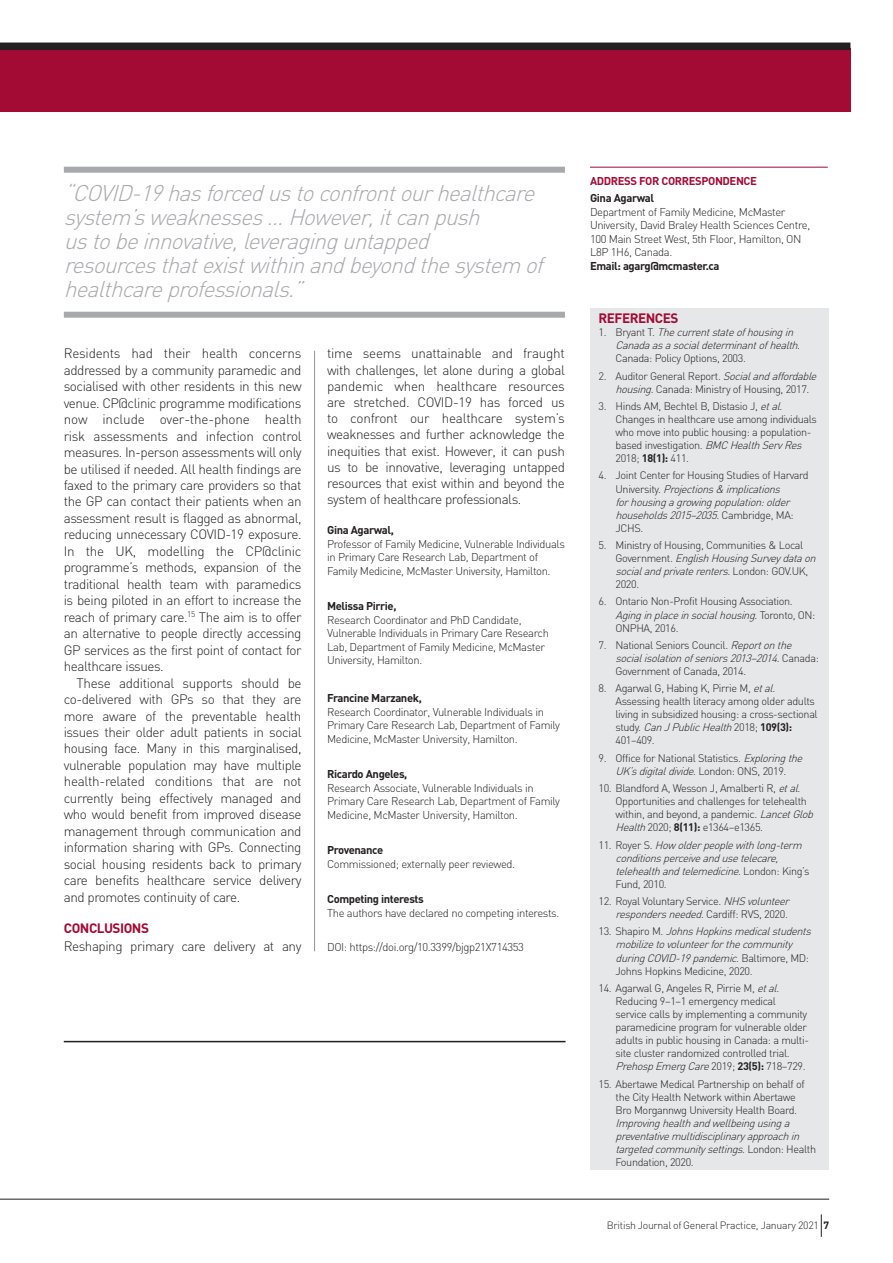
<style>
.page{position:relative;width:893px;height:1263px;background:#fff}
.page>*{position:absolute;margin:0;border:0;box-sizing:border-box;transform-origin:0 0}
.t1{font:italic 300 22.5px/24px "DIN";color:#a8a9ad}
.t2{font:300 13.5px/16.5px "DIN";letter-spacing:-.035em;color:#231f20;text-align:justify}
.t3{font:700 13.5px "DIN";letter-spacing:-.035em;color:#a30a34}
.t4{font:300 11.25px/13.5px "DIN";letter-spacing:-.035em;color:#231f20}
.t5{font:700 11.25px "DIN";letter-spacing:-.035em;color:#231f20}
.t6{font:700 11.25px "DIN";letter-spacing:-.035em;color:#a30a34}
.t7{font:300 10.8px/13px "DIN";letter-spacing:-.035em;color:#231f20}
.t8{font:italic 300 10.8px/13px "DIN";color:#231f20}
.t9{font:300 10.5px "DIN";letter-spacing:-.025em;color:#231f20}
.s1{font-style:normal}
.s2{font-style:italic}
.s3{font-weight:700}
</style>
<div class="page">
<div style="left:0;top:48px;width:850px;height:64px;background:#a30a34"></div>
<div style="left:0;top:43px;width:850px;height:7px;background:#231f20"></div>
<hr style="left:314px;top:351px;width:1px;height:600px;background:#939598">
<hr style="left:590px;top:167px;width:238px;height:1px;background:#a30a34">
<div style="left:590px;top:308px;width:238px;height:861px;background:#e6e7e9"></div>
<hr style="left:0;top:1199px;width:829px;height:1px;background:#231f20">
<svg style="left:821px;top:1214px;width:1px;height:23px"></svg>
<div style="left:64px;top:312px;width:501px;height:6px;background:#a8a9ad"></div>
<div style="left:64px;top:167px;width:501px;height:6px;background:#a8a9ad"></div>
<hr style="left:64px;top:1041px;width:502px;height:1px;background:#231f20">
<h1 class="t1" style="left:64px;top:181px;width:488px">“COVID-19hasforcedustoconfrontourhealthcare system’sweaknesses… However,itcanpush ustobeinnovative,leveraginguntapped resourcesthatexistwithinandbeyondthesystem of healthcareprofessionals.”</h1>
<p class="t2" style="left:64px;top:345px;width:239px">Residents had their health concerns addressed by a community paramedic and socialised with other residents in this new venue. CP@clinic programme modifications now include over-the-phone health risk assessments and infection control measures. In-person assessments will only be utilised if needed. All health findings are faxed to the primary care providers so that the GP can contact their patients when an assessment result is flagged as abnormal, reducing unnecessary COVID-19 exposure.<br>In the UK, modelling the CP@clinic programme’s methods, expansion of the traditional health team with paramedics is being piloted in an effort to increase the reach of primary care.<sup>15</sup> The aim is to offer an alternative to people directly accessing GP services as the first point of contact for healthcare issues.</p>
<p class="t2" style="left:64px;top:674px;width:239px;text-indent:13px">These additional supports should be co-delivered with GPs so that they are more aware of the preventable health issues their older adult patients in social housing face. Many in this marginalised, vulnerable population may have multiple health-related conditions that are not currently being effectively managed and who would benefit from improved disease management through communication and information sharing with GPs. Connecting social housing residents back to primary care benefits healthcare service delivery and promotes continuity of care.</p>
<p class="t3" style="left:64px;top:920px;width:87px">CONCLUSIONS</p>
<p class="t2" style="left:64px;top:938px;width:239px">Reshaping primary care delivery at any</p>
<p class="t2" style="left:327px;top:345px;width:239px">time seems unattainable and fraught with challenges, let alone during a global pandemic when healthcare resources are stretched. COVID-19 has forced us to confront our healthcare system’s weaknesses and further acknowledge the inequities that exist. However, it can push us to be innovative, leveraging untapped resources that exist within and beyond the system of healthcare professionals.</p>
<p class="t5" style="left:327px;top:523px;width:68px">Gina Agarwal,</p>
<p class="t4" style="left:327px;top:537px;width:239px">Professor of Family Medicine, Vulnerable Individuals in Primary Care Research Lab, Department of<br>Family Medicine, McMaster University, Hamilton.</p>
<p class="t5" style="left:327px;top:599px;width:71px">Melissa Pirrie,</p>
<p class="t4" style="left:327px;top:613px;width:223px">Research Coordinator and PhD Candidate, Vulnerable Individuals in Primary Care Research Lab, Department of Family Medicine, McMaster University, Hamilton.</p>
<p class="t5" style="left:327px;top:691px;width:96px">Francine Marzanek,</p>
<p class="t4" style="left:327px;top:705px;width:234px">Research Coordinator, Vulnerable Individuals in<br>Primary Care Research Lab, Department of Family<br>Medicine, McMaster University, Hamilton.</p>
<p class="t5" style="left:327px;top:767px;width:82px">Ricardo Angeles,</p>
<p class="t4" style="left:327px;top:781px;width:234px">Research Associate, Vulnerable Individuals in<br>Primary Care Research Lab, Department of Family<br>Medicine, McMaster University, Hamilton.</p>
<p class="t5" style="left:327px;top:843px;width:58px">Provenance</p>
<p class="t4" style="left:327px;top:857px;width:190px">Commissioned; externally peer reviewed.</p>
<p class="t5" style="left:327px;top:892px;width:98px">Competing interests</p>
<p class="t4" style="left:327px;top:906px;width:234px">The authors have declared no competing interests.</p>
<p class="t4" style="left:327px;top:940px;width:198px">DOI: https://doi.org/10.3399/bjgp21X714353</p>
<p class="t6" style="left:590px;top:173px;width:169px">ADDRESS FOR CORRESPONDENCE</p>
<p class="t5" style="left:590px;top:191px;width:66px">Gina Agarwal</p>
<p class="t4" style="left:590px;top:205px;width:222px">Department of Family Medicine, McMaster University, David Braley Health Sciences Centre, 100 Main Street West, 5th Floor, Hamilton, ON L8P 1H6, Canada.</p>
<p class="t5" style="left:590px;top:258px;width:131px">Email: agarg@mcmaster.ca</p>
<p class="t3" style="left:598px;top:309px;width:81px">REFERENCES</p>
<p class="t8" style="left:615px;top:326px;width:187px;text-indent:-17px"><span class="s1">1 . B ry a n t T .</span> Thecurrentstateofhousingin<br>Canadaasasocialdeterminantofhealth<span class="s1">.<br>Canada: Policy Options, 2003.</span></p>
<p class="t7" style="left:615px;top:369px;width:206px;text-indent:-17px">2. Auditor General Report. <span class="s2">Socialandaffordable housing</span>. Canada: Ministry of Housing, 2017.</p>
<p class="t7" style="left:615px;top:399px;width:203px;text-indent:-17px">3. Hinds AM, Bechtel B, Distasio J, <span class="s2">etal</span>.<br>Changes in healthcare use among individuals who move into public housing: a population&shy;based investigation. <span class="s2">BMCHealthServRes </span>2018; <span class="s3">18(1):</span> 411.</p>
<p class="t8" style="left:615px;top:469px;width:195px;text-indent:-17px"><span class="s1">4. Joint Center for Housing Studies of Harvard U n i v e r s i t y .</span> Projections&amp; implications forhousingagrowingpopulation:older households2015–2035<span class="s1">. C a m b r i d g e , M A :<br>JCHS.</span></p>
<p class="t7" style="left:615px;top:538px;width:205px;text-indent:-17px">5. Ministry of Housing, Communities &amp; Local<br>G o v e r n m e n t . <span class="s2">EnglishHousingSurveydataon socialandprivaterenters.</span>L o n d o n : G O V. U K , 2020.</p>
<p class="t7" style="left:615px;top:595px;width:201px;text-indent:-17px">6. Ontario Non-Profit Housing Association.<br><span class="s2">Aginginplaceinsocialhousing</span>. To ro n t o , O N :<br>ONPHA, 2016.</p>
<p class="t7" style="left:615px;top:638px;width:205px;text-indent:-17px">7. National Seniors Council. <span class="s2">Reportonthe socialisolationofseniors2013–2014</span>. C a n a d a :<br>Government of Canada, 2014.</p>
<p class="t7" style="left:615px;top:682px;width:204px;text-indent:-17px">8. Agarwal G, Habing K, Pirrie M, <span class="s2">etal</span>.<br>Assessing health literacy among older adults living in subsidized housing: a cross-sectional study. <span class="s2">CanJPublicHealth</span>2018; <span class="s3">109(3):<br></span>401–409.</p>
<p class="t7" style="left:598px;top:751px;width:209px;text-align:center">9. Office for National Statistics. <span class="s2">Exploringthe<br>UK’sdigitaldivide</span>. L o n d o n : O N S , 2 0 1 9 .</p>
<p class="t7" style="left:615px;top:782px;width:202px;text-indent:-17px">10. Blandford A, Wesson J, Amalberti R, <span class="s2">etal</span>.<br>Opportunities and challenges for telehealth within, and beyond, a pandemic. <span class="s2">LancetGlob Health</span>2020; <span class="s3">8(11):</span> e1364–e1365.</p>
<p class="t8" style="left:615px;top:838px;width:195px;text-indent:-17px"><span class="s1">1 1 . R o y e r S .</span> How olderpeoplewithlong-term conditionsperceiveandusetelecare, telehealthandtelemedicine<span class="s1">. L o n d o n : K i n g ’ s Fund, 2010.</span></p>
<p class="t7" style="left:615px;top:894px;width:178px;text-indent:-17px">12. Royal Voluntary Service. <span class="s2">NHSvolunteer respondersneeded</span>. C a rd i f f : R VS , 2 0 2 0 .</p>
<p class="t8" style="left:615px;top:925px;width:200px;text-indent:-17px"><span class="s1">1 3 . S h a p i ro M .</span> JohnsHopkinsmedicalstudents mobilizetovolunteerforthecommunity duringCOVID-19pandemic<span class="s1">. B a l t i m o re , M D :<br>Johns Hopkins Medicine, 2020.</span></p>
<p class="t7" style="left:615px;top:981px;width:195px;text-indent:-17px">14. Agarwal G, Angeles R, Pirrie M, <span class="s2">etal</span>.<br>Reducing 9–1–1 emergency medical service calls by implementing a community paramedicine program for vulnerable older adults in public housing in Canada: a multi&shy;site cluster randomized controlled trial.<br><span class="s2">PrehospEmergCare</span>2019; <span class="s3">23(5):</span> 718–729.</p>
<p class="t7" style="left:615px;top:1077px;width:191px;text-indent:-17px">15. Abertawe Medical Partnership on behalf of the City Health Network within Abertawe<br>Bro Morgannwg University Health Board.</p>
<p class="t8" style="left:615px;top:1116px;width:202px">Improvinghealthandwellbeingusinga preventativemultidisciplinaryapproachin targetedcommunitysettings<span class="s1">. L o n d o n : H e a l t h Foundation, 2020.</span></p>
<p class="t9" style="left:607px;top:1219px;width:224px">British Journal of General Practice, January 2021 <span class="s3">7</span></p>
</div>
